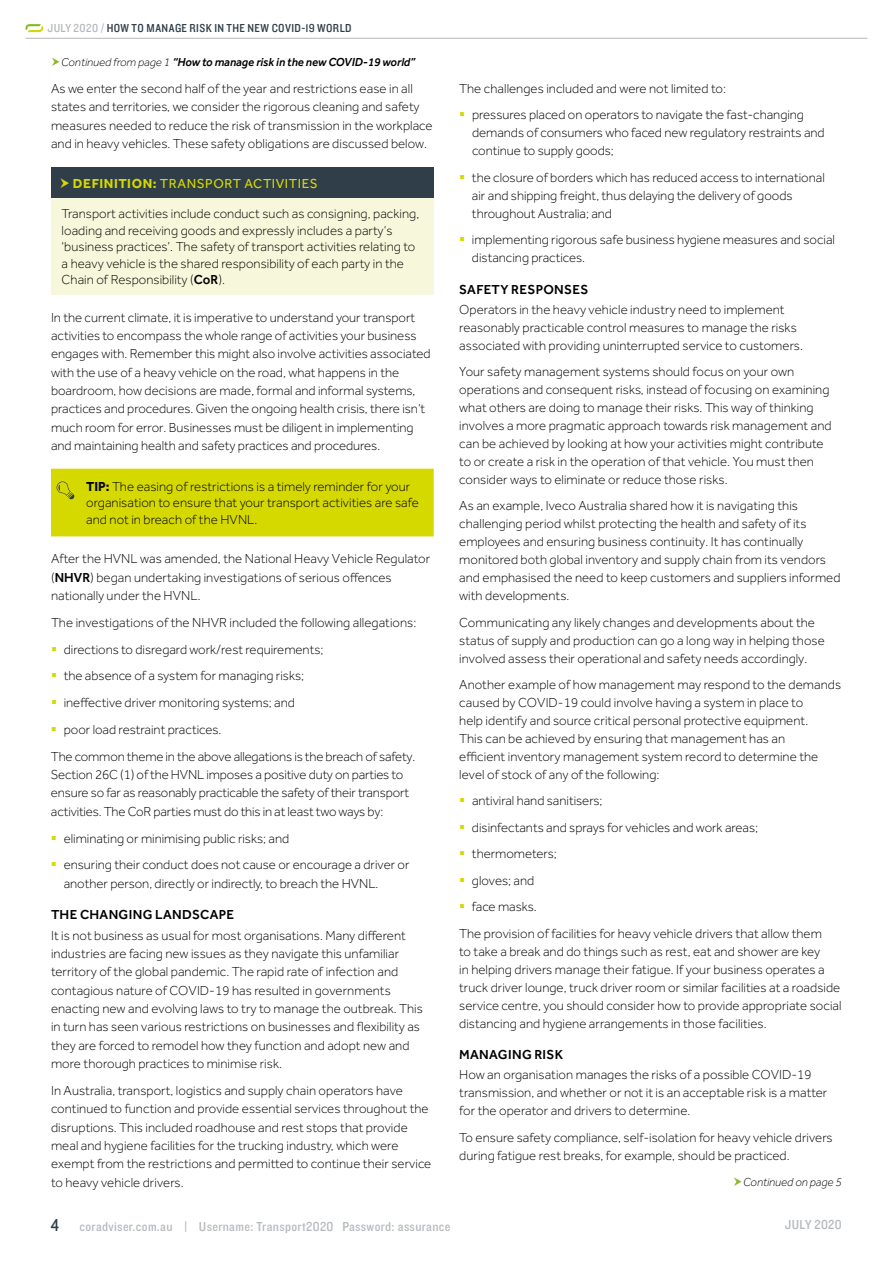
<style>
.page{position:relative;width:893px;height:1263px;background:#fff}
.page>*{position:absolute;margin:0;border:0;box-sizing:border-box;transform-origin:0 0}
.t1{font:18px "Knockout 30 Junior Welterwt";color:#303e49}
.t2{font:300 13.5px/18px "Effra";letter-spacing:.005em;color:#000}
.t3{font:13.5px "Knockout 30 Junior Welterwt";letter-spacing:.025em;color:#b5b9bc}
.t4{font:500 13.5px "Effra";letter-spacing:.025em;color:#000}
.t5{font:13.5px "Effra";letter-spacing:.04em;color:#d5d900}
.t6{font:italic 500 12px "Effra";color:#000}
.t7{font:12px "Knockout 30 Junior Welterwt";letter-spacing:.03em;color:#303e49}
.t8{font:italic 300 12px "Effra";color:#000}
.s1{color:#b5b9bc}
.s2{font-weight:300;font-size:11.7px}
.s3{font-weight:700}
.s4{font-weight:500}
.s5{color:#d5d900}
</style>
<div class="page">
<hr style="left:26px;top:38px;width:841px;height:1px;background:#b5b9bc">
<svg style="left:26px;top:24px;width:17px;height:8px"></svg>
<div style="left:51px;top:167px;width:383px;height:31px;background:#303e49"></div>
<div style="left:51px;top:198px;width:383px;height:97px;background:#f7f7db"></div>
<div style="left:51px;top:469px;width:383px;height:67px;background:#d5d900"></div>
<p class="t7" style="left:48px;top:20px;width:306px"><span class="s1">JULY 2020 /</span> HOW TO MANAGE RISK IN THE NEW COVID-19 WORLD</p>
<p class="t6" style="left:61px;top:55px;width:356px"><span class="s2">Continued from page 1</span> “How to manage risk in the new COVID-19 world”</p>
<p class="t2" style="left:51px;top:79px;width:383px">As we enter the second half of the year and restrictions ease in all states and territories, we consider the rigorous cleaning and safety measures needed to reduce the risk of transmission in the workplace and in heavy vehicles. These safety obligations are discussed below.</p>
<p class="t5" style="left:73px;top:175px;width:246px"><span class="s3">DEFINITION:</span> TRANSPORT ACTIVITIES</p>
<p class="t2" style="left:62px;top:205px;width:359px;line-height:16.5px">Transport activities include conduct such as consigning, packing, loading and receiving goods and expressly includes a party’s ‘business practices’. The safety of transport activities relating to a heavy vehicle is the shared responsibility of each party in the Chain of Responsibility (<span class="s4">CoR</span>).</p>
<p class="t2" style="left:51px;top:308px;width:381px">In the current climate, it is imperative to understand your transport activities to encompass the whole range of activities your business engages with. Remember this might also involve activities associated with the use of a heavy vehicle on the road, what happens in the boardroom, how decisions are made, formal and informal systems, practices and procedures. Given the ongoing health crisis, there isn’t much room for error. Businesses must be diligent in implementing and maintaining health and safety practices and procedures.</p>
<p class="t2" style="left:86px;top:478px;width:334px;line-height:16.5px"><span class="s3">TIP:</span> The easing of restrictions is a timely reminder for your organisation to ensure that your transport activities are safe and not in breach of the HVNL.</p>
<p class="t2" style="left:51px;top:549px;width:381px">After the HVNL was amended, the National Heavy Vehicle Regulator (<span class="s4">NHVR</span>) began undertaking investigations of serious offences nationally under the HVNL.</p>
<p class="t2" style="left:51px;top:613px;width:367px">The investigations of the NHVR included the following allegations:</p>
<p class="t2" style="left:51px;top:640px;width:274px"><span class="s5">▪</span> directions to disregard work/rest requirements;</p>
<p class="t2" style="left:51px;top:667px;width:255px"><span class="s5">▪</span> the absence of a system for managing risks;</p>
<p class="t2" style="left:51px;top:694px;width:245px"><span class="s5">▪</span> ineffective driver monitoring systems; and</p>
<p class="t2" style="left:51px;top:716px;width:366px;line-height:26.8px"><span class="s5">▪</span> poor load restraint practices.<br>The common theme in the above allegations is the breach of safety.</p>
<p class="t2" style="left:51px;top:765px;width:360px">Section 26C (1) of the HVNL imposes a positive duty on parties to ensure so far as reasonably practicable the safety of their transport activities. The CoR parties must do this in at least two ways by:</p>
<p class="t2" style="left:51px;top:829px;width:240px"><span class="s5">▪</span> eliminating or minimising public risks; and</p>
<p class="t2" style="left:64px;top:856px;width:347px;text-indent:-13px"><span class="s5">▪</span> ensuring their conduct does not cause or encourage a driver or another person, directly or indirectly, to breach the HVNL.</p>
<p class="t4" style="left:51px;top:907px;width:185px">THE CHANGING LANDSCAPE</p>
<p class="t2" style="left:51px;top:926px;width:373px">It is not business as usual for most organisations. Many different industries are facing new issues as they navigate this unfamiliar territory of the global pandemic. The rapid rate of infection and contagious nature of COVID-19 has resulted in governments enacting new and evolving laws to try to manage the outbreak. This in turn has seen various restrictions on businesses and flexibility as they are forced to remodel how they function and adopt new and more thorough practices to minimise risk.</p>
<p class="t2" style="left:51px;top:1081px;width:382px">In Australia, transport, logistics and supply chain operators have continued to function and provide essential services throughout the disruptions. This included roadhouse and rest stops that provide meal and hygiene facilities for the trucking industry, which were exempt from the restrictions and permitted to continue their service to heavy vehicle drivers.</p>
<p class="t2" style="left:459px;top:79px;width:268px">The challenges included and were not limited to:</p>
<p class="t2" style="left:472px;top:106px;width:354px;text-indent:-13px"><span class="s5">▪</span> pressures placed on operators to navigate the fast-changing demands of consumers who faced new regulatory restraints and continue to supply goods;</p>
<p class="t2" style="left:472px;top:168px;width:354px;text-indent:-13px"><span class="s5">▪</span> the closure of borders which has reduced access to international air and shipping freight, thus delaying the delivery of goods throughout Australia; and</p>
<p class="t2" style="left:472px;top:231px;width:365px;text-indent:-13px"><span class="s5">▪</span> implementing rigorous safe business hygiene measures and social distancing practices.</p>
<p class="t4" style="left:459px;top:281px;width:131px">SAFETY RESPONSES</p>
<p class="t2" style="left:459px;top:300px;width:345px">Operators in the heavy vehicle industry need to implement reasonably practicable control measures to manage the risks associated with providing uninterrupted service to customers.</p>
<p class="t2" style="left:459px;top:363px;width:374px">Your safety management systems should focus on your own operations and consequent risks, instead of focusing on examining what others are doing to manage their risks. This way of thinking involves a more pragmatic approach towards risk management and can be achieved by looking at how your activities might contribute to or create a risk in the operation of that vehicle. You must then consider ways to eliminate or reduce those risks.</p>
<p class="t2" style="left:459px;top:497px;width:383px">As an example, Iveco Australia shared how it is navigating this challenging period whilst protecting the health and safety of its employees and ensuring business continuity. It has continually monitored both global inventory and supply chain from its vendors and emphasised the need to keep customers and suppliers informed with developments.</p>
<p class="t2" style="left:459px;top:613px;width:367px">Communicating any likely changes and developments about the status of supply and production can go a long way in helping those involved assess their operational and safety needs accordingly.</p>
<p class="t2" style="left:459px;top:676px;width:383px">Another example of how management may respond to the demands caused by COVID-19 could involve having a system in place to<br>help identify and source critical personal protective equipment.<br>This can be achieved by ensuring that management has an<br>efficient inventory management system record to determine the level of stock of any of the following:</p>
<p class="t2" style="left:459px;top:792px;width:145px"><span class="s5">▪</span> antiviral hand sanitisers;</p>
<p class="t2" style="left:459px;top:818px;width:300px"><span class="s5">▪</span> disinfectants and sprays for vehicles and work areas;</p>
<p class="t2" style="left:459px;top:845px;width:99px"><span class="s5">▪</span> thermometers;</p>
<p class="t2" style="left:459px;top:871px;width:77px"><span class="s5">▪</span> gloves; and</p>
<p class="t2" style="left:459px;top:894px;width:364px;line-height:26.4px"><span class="s5">▪</span> face masks.<br>The provision of facilities for heavy vehicle drivers that allow them</p>
<p class="t2" style="left:459px;top:942px;width:384px">to take a break and do things such as rest, eat and shower are key<br>in helping drivers manage their fatigue. If your business operates a truck driver lounge, truck driver room or similar facilities at a roadside service centre, you should consider how to provide appropriate social distancing and hygiene arrangements in those facilities.</p>
<p class="t4" style="left:459px;top:1047px;width:105px">MANAGING RISK</p>
<p class="t2" style="left:459px;top:1066px;width:370px">How an organisation manages the risks of a possible COVID-19 transmission, and whether or not it is an acceptable risk is a matter for the operator and drivers to determine.</p>
<p class="t2" style="left:459px;top:1128px;width:375px">To ensure safety compliance, self-isolation for heavy vehicle drivers during fatigue rest breaks, for example, should be practiced.</p>
<p class="t8" style="left:743px;top:1175px;width:100px">Continued on page 5</p>
<h1 class="t1" style="left:51px;top:1213px;width:10px">4</h1>
<p class="t3" style="left:80px;top:1217px;width:372px">coradviser.com.au | Username: Transport2020 Password: assurance</p>
<p class="t3" style="left:785px;top:1215px;width:58px">JULY 2020</p>
</div>
